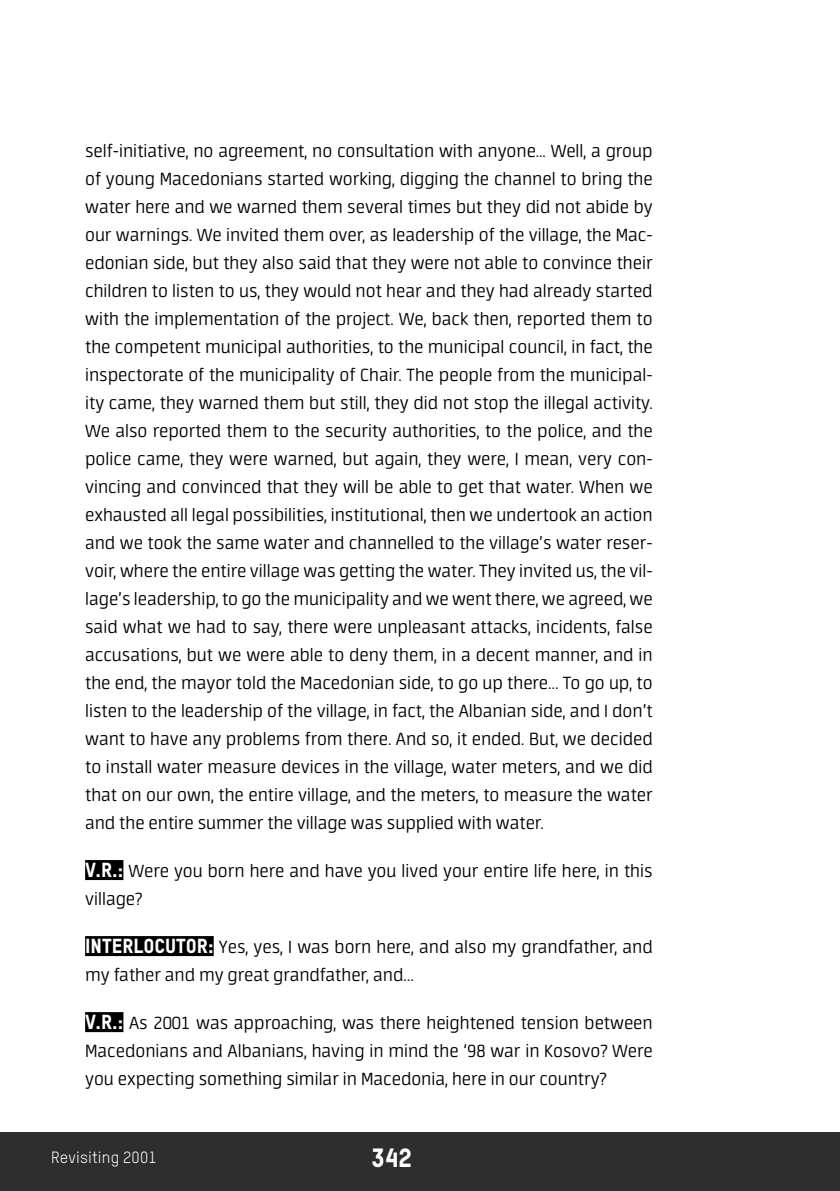
<style>
.page{position:relative;width:840px;height:1191px;background:#fff}
.page>*{position:absolute;margin:0;border:0;box-sizing:border-box;transform-origin:0 0}
.t1{font:26px "Oxfam TSTARPRO Headline";color:#fff}
.t2{font:300 20px/28px "Neuron";color:#000;text-align:justify}
.t3{font:16px "Oxfam TSTARPRO";letter-spacing:.01em;color:#fff}
.s1{font-family:"Oxfam TSTARPRO Headline";font-weight:400;color:#fff}
</style>
<div class="page">
<div style="left:0;top:1132px;width:839px;height:59px;background:#2e2e2f"></div>
<div style="left:85px;top:860px;width:38px;height:20px;background:#000"></div>
<div style="left:85px;top:936px;width:128px;height:20px;background:#000"></div>
<div style="left:85px;top:1012px;width:38px;height:20px;background:#000"></div>
<p class="t2" style="left:85px;top:137px;width:569px">self-initiative, no agreement, no consultation with anyone... Well, a group of young Macedonians started working, digging the channel to bring the water here and we warned them several times but they did not abide by our warnings. We invited them over, as leadership of the village, the Mac&shy;edonian side, but they also said that they were not able to convince their children to listen to us, they would not hear and they had already started with the implementation of the project. We, back then, reported them to the competent municipal authorities, to the municipal council, in fact, the inspectorate of the municipality of Chair. The people from the municipal&shy;ity came, they warned them but still, they did not stop the illegal activity.<br>We also reported them to the security authorities, to the police, and the police came, they were warned, but again, they were, I mean, very con&shy;vincing and convinced that they will be able to get that water. When we exhausted all legal possibilities, institutional, then we undertook an action and we took the same water and channelled to the village’s water reser&shy;voir, where the entire village was getting the water. They invited us, the vil&shy;lage’s leadership, to go the municipality and we went there, we agreed, we said what we had to say, there were unpleasant attacks, incidents, false accusations, but we were able to deny them, in a decent manner, and in the end, the mayor told the Macedonian side, to go up there… To go up, to listen to the leadership of the village, in fact, the Albanian side, and I don’t want to have any problems from there. And so, it ended. But, we decided to install water measure devices in the village, water meters, and we did that on our own, the entire village, and the meters, to measure the water and the entire summer the village was supplied with water.</p>
<p class="t2" style="left:85px;top:857px;width:568px"><span class="s1">V.R.:</span> Were you born here and have you lived your entire life here, in this village?</p>
<p class="t2" style="left:85px;top:933px;width:568px"><span class="s1">INTERLOCUTOR:</span> Yes, yes, I was born here, and also my grandfather, and my father and my great grandfather, and…</p>
<p class="t2" style="left:85px;top:1009px;width:568px"><span class="s1">V.R.:</span> As 2001 was approaching, was there heightened tension between Macedonians and Albanians, having in mind the ‘98 war in Kosovo? Were you expecting something similar in Macedonia, here in our country?</p>
<p class="t3" style="left:51px;top:1147px;width:107px">Revisiting 2001</p>
<h1 class="t1" style="left:371px;top:1141px;width:42px">342</h1>
</div>
